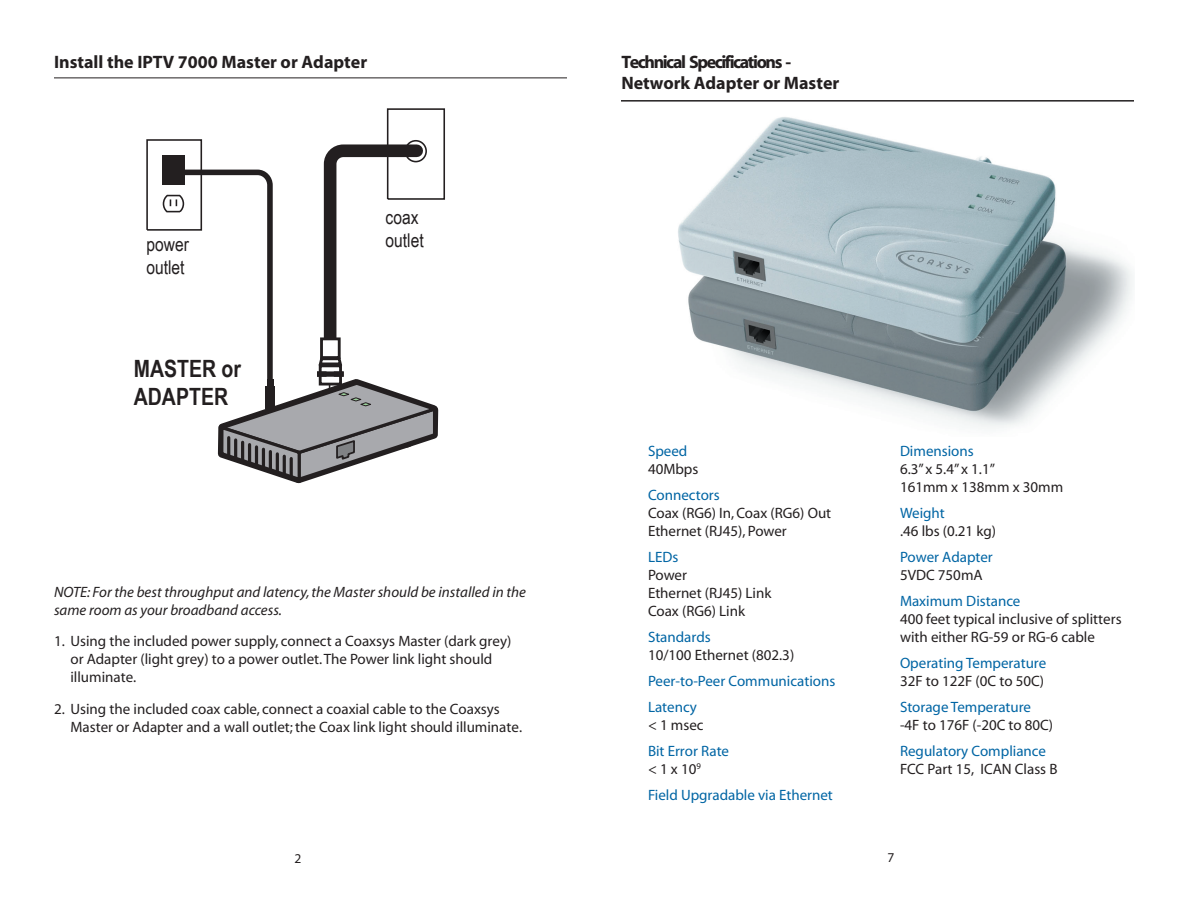
<style>
.page{position:relative;width:1188px;height:918px;background:#fff}
.page>*{position:absolute;margin:0;border:0;box-sizing:border-box;transform-origin:0 0}
.t1{font:700 23.85px/28.5px "Arial Narrow";color:#231f20}
.t2{font:19.05px/22.8px "Arial Narrow";color:#231f20}
.t3{font:700 18px/21.6px "Myriad";letter-spacing:-.08em;color:#231f20}
.t4{font:700 18px "Myriad";color:#231f20}
.t5{font:15px/18px "Myriad";color:#231f20}
.t6{font:15px/26.1px "Myriad";color:#0065a4}
.t7{font:italic 15px/18px "Myriad";color:#231f20}
.t8{font:13.5px "Myriad";color:#231f20}
.s1{color:#231f20}
</style>
<div class="page">
<hr style="left:54px;top:78px;width:513px;height:1px;background:#231f20">
<svg style="left:290px;top:77px;width:154px;height:2px"></svg>
<svg style="left:146px;top:108px;width:299px;height:376px"></svg>
<hr style="left:227px;top:438px;width:3px;height:19px;background:#231f20">
<hr style="left:234px;top:440px;width:3px;height:19px;background:#231f20">
<hr style="left:241px;top:442px;width:3px;height:19px;background:#231f20">
<hr style="left:248px;top:445px;width:3px;height:19px;background:#231f20">
<hr style="left:255px;top:447px;width:3px;height:19px;background:#231f20">
<hr style="left:262px;top:449px;width:3px;height:19px;background:#231f20">
<hr style="left:269px;top:452px;width:3px;height:19px;background:#231f20">
<hr style="left:276px;top:454px;width:3px;height:19px;background:#231f20">
<hr style="left:283px;top:456px;width:3px;height:19px;background:#231f20">
<hr style="left:290px;top:459px;width:3px;height:19px;background:#231f20">
<img style="left:678px;top:117px;width:455px;height:311px">
<hr style="left:621px;top:100px;width:513px;height:2px;background:#231f20">
<p class="t4" style="left:54px;top:52px;width:315px">Install the IPTV 7000 Master or Adapter</p>
<p class="t2" style="left:146px;top:232px;width:44px">power outlet</p>
<h1 class="t1" style="left:134px;top:353px;width:109px">MASTER or<br>ADAPTER</h1>
<p class="t2" style="left:386px;top:205px;width:40px">coax outlet</p>
<p class="t7" style="left:54px;top:583px;width:474px">NOTE: For the best throughput and latency,the Master should be installed in the same room as your broadband access.</p>
<p class="t5" style="left:70px;top:633px;width:442px;text-indent:-16px">1. Using the included power supply, connect a Coaxsys Master (dark grey) or Adapter (light grey) to a power outlet.The Power link light should illuminate.</p>
<p class="t5" style="left:70px;top:700px;width:453px;text-indent:-16px">2. Using the included coax cable, connect a coaxial cable to the Coaxsys<br>Master or Adapter and a wall outlet;the Coax link light should illuminate.</p>
<p class="t8" style="left:295px;top:852px;width:8px">2</p>
<p class="t3" style="left:621px;top:52px;width:220px">Technical Specifications -<br>Network Adapter or Master</p>
<p class="t6" style="left:648px;top:438px;width:41px">Speed</p>
<p class="t5" style="left:648px;top:460px;width:52px">40Mbps</p>
<p class="t6" style="left:648px;top:482px;width:73px">Connectors</p>
<p class="t5" style="left:648px;top:504px;width:185px">Coax (RG6) In,Coax (RG6) Out<br>Ethernet (RJ45), Power</p>
<p class="t6" style="left:648px;top:544px;width:32px">LEDs</p>
<p class="t5" style="left:648px;top:566px;width:125px">Power<br>Ethernet (RJ45) Link<br>Coax (RG6) Link</p>
<p class="t6" style="left:648px;top:624px;width:64px">Standards</p>
<p class="t5" style="left:648px;top:647px;width:148px">10/100 Ethernet (802.3)</p>
<p class="t6" style="left:648px;top:669px;width:189px">Peer-to-Peer Communications<br>Latency</p>
<p class="t5" style="left:648px;top:717px;width:57px">&lt; 1 msec</p>
<p class="t6" style="left:648px;top:743px;width:83px;line-height:18px">Bit Error Rate <span class="s1">&lt;1x10</span><sup>9</sup></p>
<p class="t6" style="left:648px;top:783px;width:186px">Field Upgradable via Ethernet</p>
<p class="t6" style="left:900px;top:438px;width:75px">Dimensions</p>
<p class="t5" style="left:900px;top:460px;width:165px">6.3”x 5.4”x 1.1”<br>161mm x 138mm x 30mm</p>
<p class="t6" style="left:900px;top:500px;width:46px">Weight</p>
<p class="t5" style="left:900px;top:522px;width:98px">.46 lbs (0.21 kg)</p>
<p class="t6" style="left:900px;top:544px;width:94px">Power Adapter</p>
<p class="t5" style="left:900px;top:566px;width:84px">5VDC 750mA</p>
<p class="t6" style="left:900px;top:588px;width:122px">Maximum Distance</p>
<p class="t5" style="left:900px;top:611px;width:223px">400 feet typical inclusive of splitters with either RG-59 or RG-6 cable</p>
<p class="t6" style="left:900px;top:651px;width:148px">Operating Temperature</p>
<p class="t5" style="left:900px;top:673px;width:146px">32F to 122F (0C to 50C)</p>
<p class="t6" style="left:900px;top:695px;width:133px">Storage Temperature</p>
<p class="t5" style="left:900px;top:717px;width:155px">-4F to 176F (-20C to 80C)</p>
<p class="t6" style="left:900px;top:739px;width:148px">Regulatory Compliance</p>
<p class="t5" style="left:900px;top:761px;width:159px">FCC Part 15, ICAN Class B</p>
<p class="t8" style="left:888px;top:850px;width:8px">7</p>
</div>
